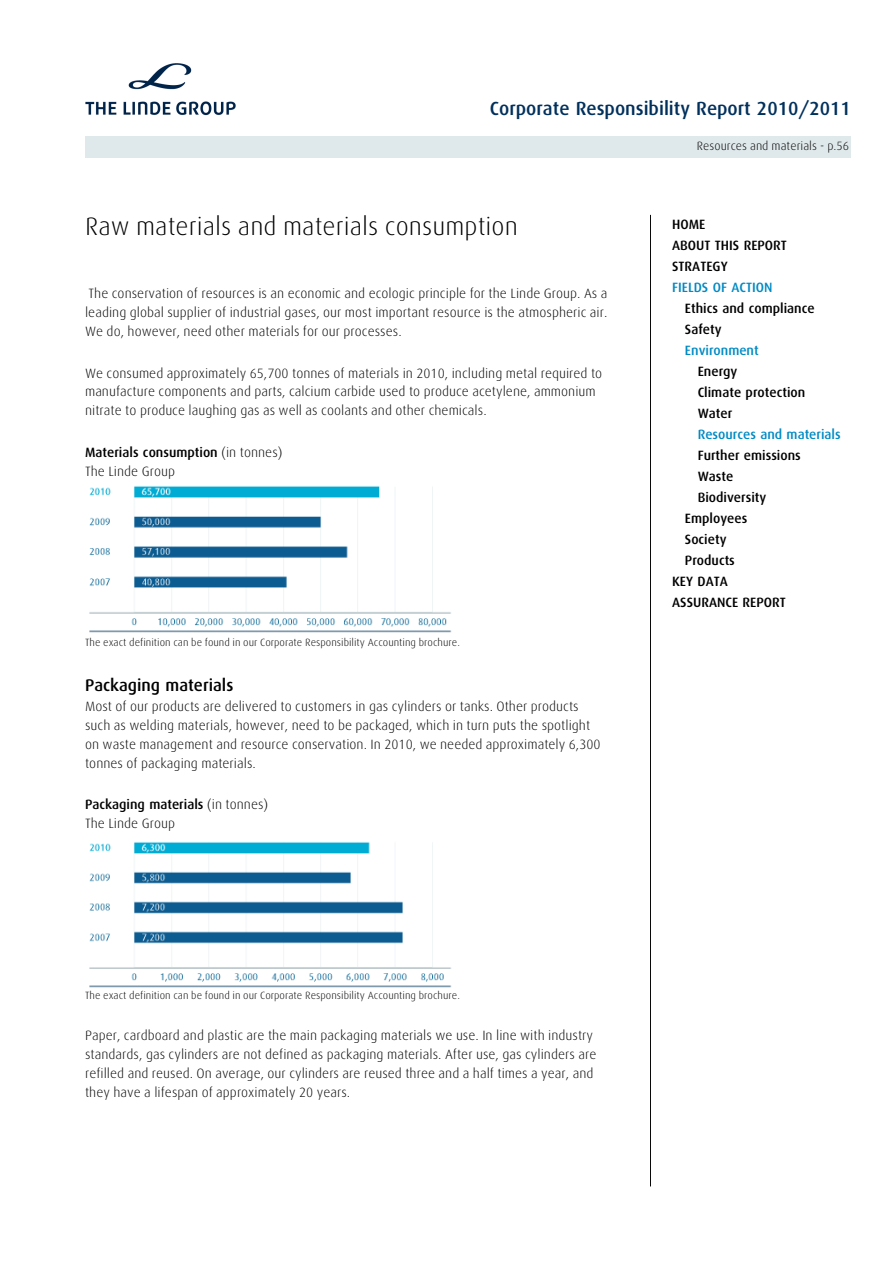
<style>
.page{position:relative;width:893px;height:1263px;background:#fff}
.page>*{position:absolute;margin:0;border:0;box-sizing:border-box;transform-origin:0 0}
.t1{font:300 25.2px "Linde Dax OT";color:#000}
.t2{font:500 19.05px "Linde Dax OT";color:#00305c}
.t3{font:500 16.95px "Linde Dax OT";color:#000}
.t4{font:300 13.5px/18.9px "Linde Dax OT";color:#000}
.t5{font:500 13.5px/21px "Linde Dax OT";color:#000}
.t6{font:500 13.5px "Linde Dax OT";color:#008ac4}
.t7{font:300 12px "Linde Dax OT";color:#000}
.t8{font:300 10.5px "Linde Dax OT";color:#000}
.s1{font-weight:500}
</style>
<div class="page">
<img style="left:85px;top:63px;width:151px;height:53px">
<div style="left:85px;top:136px;width:765px;height:21px;background:#dfe8ea"></div>
<hr style="left:650px;top:215px;width:1px;height:971px;background:#000">
<img style="left:89px;top:486px;width:363px;height:147px">
<img style="left:89px;top:842px;width:363px;height:146px">
<h2 class="t2" style="left:490px;top:96px;width:362px">Corporate Responsibility Report 2010/2011</h2>
<p class="t7" style="left:696px;top:138px;width:154px">Resources and materials - p.56</p>
<h1 class="t1" style="left:85px;top:210px;width:434px">Raw materials and materials consumption</h1>
<p class="t4" style="left:85px;top:284px;width:524px;text-align:justify">The conservation of resources is an economic and ecologic principle for the Linde Group. As a leading global supplier of industrial gases, our most important resource is the atmospheric air.<br>We do, however, need other materials for our processes.</p>
<p class="t4" style="left:85px;top:363px;width:518px">We consumed approximately 65,700 tonnes of materials in 2010, including metal required to manufacture components and parts, calcium carbide used to produce acetylene, ammonium nitrate to produce laughing gas as well as coolants and other chemicals.</p>
<p class="t4" style="left:85px;top:442px;width:199px"><span class="s1">Materials consumption</span> (in tonnes)<br>The Linde Group</p>
<p class="t8" style="left:85px;top:636px;width:376px">The exact definition can be found in our Corporate Responsibility Accounting brochure.</p>
<p class="t3" style="left:85px;top:674px;width:150px">Packaging materials</p>
<p class="t4" style="left:85px;top:697px;width:517px">Most of our products are delivered to customers in gas cylinders or tanks. Other products such as welding materials, however, need to be packaged, which in turn puts the spotlight on waste management and resource conservation. In 2010, we needed approximately 6,300 tonnes of packaging materials.</p>
<p class="t4" style="left:85px;top:795px;width:185px"><span class="s1">Packaging materials</span> (in tonnes)<br>The Linde Group</p>
<p class="t8" style="left:85px;top:989px;width:376px">The exact definition can be found in our Corporate Responsibility Accounting brochure.</p>
<p class="t4" style="left:85px;top:1026px;width:513px">Paper, cardboard and plastic are the main packaging materials we use. In line with industry standards, gas cylinders are not defined as packaging materials. After use, gas cylinders are refilled and reused. On average, our cylinders are reused three and a half times a year, and they have a lifespan of approximately 20 years.</p>
<p class="t5" style="left:672px;top:214px;width:116px">HOME<br>ABOUT THIS REPORT<br>STRATEGY</p>
<p class="t6" style="left:672px;top:279px;width:102px">FIELDS OF ACTION</p>
<p class="t5" style="left:685px;top:298px;width:131px">Ethics and compliance<br>Safety</p>
<p class="t6" style="left:685px;top:342px;width:75px">Environment</p>
<p class="t5" style="left:697px;top:361px;width:109px">Energy<br>Climate protection<br>Water</p>
<p class="t6" style="left:697px;top:426px;width:145px">Resources and materials</p>
<p class="t5" style="left:697px;top:445px;width:105px">Further emissions</p>
<p class="t5" style="left:697px;top:466px;width:37px">Waste</p>
<p class="t5" style="left:697px;top:487px;width:70px">Biodiversity</p>
<p class="t5" style="left:685px;top:508px;width:64px">Employees</p>
<p class="t5" style="left:685px;top:529px;width:43px">Society</p>
<p class="t5" style="left:685px;top:550px;width:51px">Products</p>
<p class="t5" style="left:672px;top:571px;width:57px">KEY DATA</p>
<p class="t5" style="left:672px;top:592px;width:115px">ASSURANCE REPORT</p>
</div>
